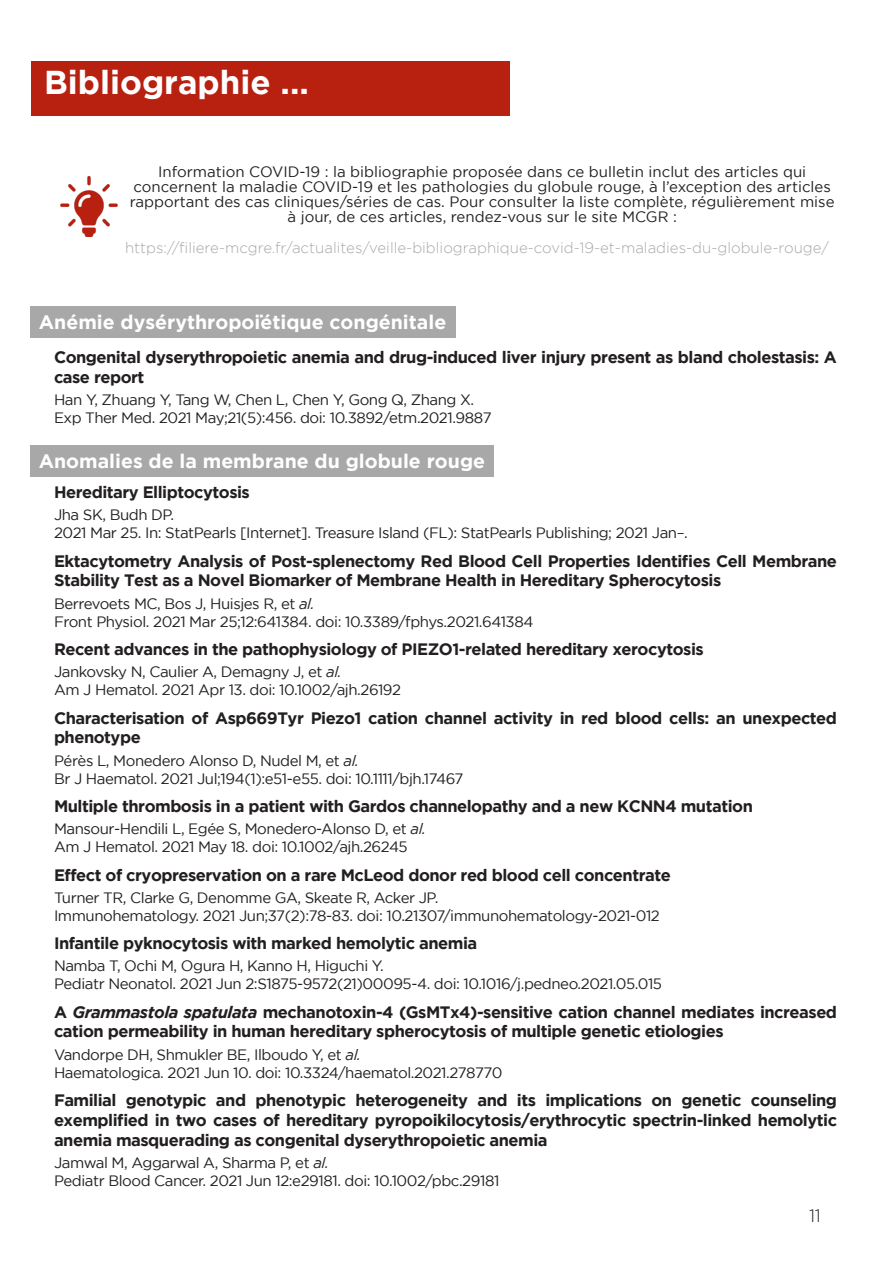
<style>
.page{position:relative;width:893px;height:1263px;background:#fff}
.page>*{position:absolute;margin:0;border:0;box-sizing:border-box;transform-origin:0 0}
.Chapitre{font:700 33px "Gotham";color:#fff}
.Titre_maladie{font:700 19.5px "Gotham";color:#fff}
.N_page{font:300 18px "Gotham";color:#231f20}
.Titre_biblio{font:700 16.5px/19.8px "Gotham";letter-spacing:-.03em;color:#231f20}
.Texte_biblio{font:15px "Gotham";letter-spacing:-.03em;color:#231f20}
.Texte_ampolue{font:15px/15px "Gotham";color:#231f20;text-align:center}
.Plus_d_informations{font:300 15px "Gotham";color:#a8a8a8}
.s1{font-style:italic}
</style>
<div class="page">
<div style="left:30px;top:306px;width:426px;height:32px;background:#a8a8a8"></div>
<img style="left:60px;top:176px;width:58px;height:61px">
<div style="left:30px;top:446px;width:464px;height:31px;background:#a8a8a8"></div>
<div style="left:31px;top:61px;width:478px;height:55px;background:#b82010"></div>
<p class="Chapitre" style="left:44px;top:64px;width:266px">Bibliographie ...</p>
<p class="Texte_ampolue" style="left:130px;top:164px;width:706px">Information COVID-19 : la bibliographie proposée dans ce bulletin inclut des articles qui concernent la maladie COVID-19 et les pathologies du globule rouge, à l’exception des articles rapportant des cas cliniques/séries de cas. Pour consulter la liste complète, régulièrement mise à jour, de ces articles, rendez-vous sur le site MCGR :</p>
<p class="Plus_d_informations" style="left:125px;top:239px;width:705px">https://filiere-mcgre.fr/actualites/veille-bibliographique-covid-19-et-maladies-du-globule-rouge/</p>
<p class="Titre_maladie" style="left:39px;top:311px;width:409px">Anémie dysérythropoïétique congénitale</p>
<p class="Titre_biblio" style="left:54px;top:347px;width:784px">Congenital dyserythropoietic anemia and drug-induced liver injury present as bland cholestasis: A case report</p>
<p class="Texte_biblio" style="left:54px;top:391px;width:422px">Han Y, Zhuang Y, Tang W, Chen L, Chen Y, Gong Q, Zhang X.</p>
<p class="Texte_biblio" style="left:54px;top:409px;width:439px">Exp Ther Med. 2021 May;21(5):456. doi: 10.3892/etm.2021.9887</p>
<p class="Titre_maladie" style="left:39px;top:450px;width:448px">Anomalies de la membrane du globule rouge</p>
<p class="Titre_biblio" style="left:54px;top:482px;width:197px">Hereditary Elliptocytosis</p>
<p class="Texte_biblio" style="left:54px;top:507px;width:122px">Jha SK, Budh DP.</p>
<p class="Texte_biblio" style="left:54px;top:525px;width:635px">2021 Mar 25. In: StatPearls [Internet]. Treasure Island (FL): StatPearls Publishing; 2021 Jan–.</p>
<p class="Titre_biblio" style="left:54px;top:550px;width:785px">Ektacytometry Analysis of Post-splenectomy Red Blood Cell Properties Identifies Cell Membrane<br>Stability Test as a Novel Biomarker of Membrane Health in Hereditary Spherocytosis</p>
<p class="Texte_biblio" style="left:54px;top:595px;width:262px">Berrevoets MC, Bos J, Huisjes R, et <span class="s1">al.</span></p>
<p class="Texte_biblio" style="left:54px;top:613px;width:481px">Front Physiol. 2021 Mar 25;12:641384. doi: 10.3389/fphys.2021.641384</p>
<p class="Titre_biblio" style="left:54px;top:639px;width:651px">Recent advances in the pathophysiology of PIEZO1-related hereditary xerocytosis</p>
<p class="Texte_biblio" style="left:54px;top:664px;width:289px">Jankovsky N, Caulier A, Demagny J, et <span class="s1">al.</span></p>
<p class="Texte_biblio" style="left:54px;top:682px;width:348px">Am J Hematol. 2021 Apr 13. doi: 10.1002/ajh.26192</p>
<p class="Titre_biblio" style="left:54px;top:707px;width:785px">Characterisation of Asp669Tyr Piezo1 cation channel activity in red blood cells: an unexpected phenotype</p>
<p class="Texte_biblio" style="left:54px;top:752px;width:307px">Pérès L, Monedero Alonso D, Nudel M, et <span class="s1">al.</span></p>
<p class="Texte_biblio" style="left:54px;top:770px;width:411px">Br J Haematol. 2021 Jul;194(1):e51-e55. doi: 10.1111/bjh.17467</p>
<p class="Titre_biblio" style="left:54px;top:796px;width:700px">Multiple thrombosis in a patient with Gardos channelopathy and a new KCNN4 mutation</p>
<p class="Texte_biblio" style="left:54px;top:821px;width:374px">Mansour-Hendili L, Egée S, Monedero-Alonso D, et <span class="s1">al.</span></p>
<p class="Texte_biblio" style="left:54px;top:839px;width:355px">Am J Hematol. 2021 May 18. doi: 10.1002/ajh.26245</p>
<p class="Titre_biblio" style="left:54px;top:864px;width:618px">Effect of cryopreservation on a rare McLeod donor red blood cell concentrate</p>
<p class="Texte_biblio" style="left:54px;top:889px;width:386px">Turner TR, Clarke G, Denomme GA, Skeate R, Acker JP.</p>
<p class="Texte_biblio" style="left:54px;top:907px;width:607px">Immunohematology. 2021 Jun;37(2):78-83. doi: 10.21307/immunohematology-2021-012</p>
<p class="Titre_biblio" style="left:54px;top:933px;width:425px">Infantile pyknocytosis with marked hemolytic anemia</p>
<p class="Texte_biblio" style="left:54px;top:958px;width:331px">Namba T, Ochi M, Ogura H, Kanno H, Higuchi Y.</p>
<p class="Texte_biblio" style="left:54px;top:976px;width:610px">Pediatr Neonatol. 2021 Jun 2:S1875-9572(21)00095-4. doi: 10.1016/j.pedneo.2021.05.015</p>
<p class="Titre_biblio" style="left:54px;top:1001px;width:785px">A <span class="s1">Grammastola spatulata</span> mechanotoxin-4 (GsMTx4)-sensitive cation channel mediates increased cation permeability in human hereditary spherocytosis of multiple genetic etiologies</p>
<p class="Texte_biblio" style="left:54px;top:1046px;width:309px">Vandorpe DH, Shmukler BE, Ilboudo Y, et <span class="s1">al.</span></p>
<p class="Texte_biblio" style="left:54px;top:1064px;width:450px">Haematologica. 2021 Jun 10. doi: 10.3324/haematol.2021.278770</p>
<p class="Titre_biblio" style="left:54px;top:1090px;width:785px;text-align:justify">Familial genotypic and phenotypic heterogeneity and its implications on genetic counseling exemplified in two cases of hereditary pyropoikilocytosis/erythrocytic spectrin-linked hemolytic anemia masquerading as congenital dyserythropoietic anemia</p>
<p class="Texte_biblio" style="left:54px;top:1154px;width:276px">Jamwal M, Aggarwal A, Sharma P, et <span class="s1">al.</span></p>
<p class="Texte_biblio" style="left:54px;top:1172px;width:447px">Pediatr Blood Cancer. 2021 Jun 12:e29181. doi: 10.1002/pbc.29181</p>
<p class="N_page" style="left:809px;top:1206px;width:13px">11</p>
</div>
